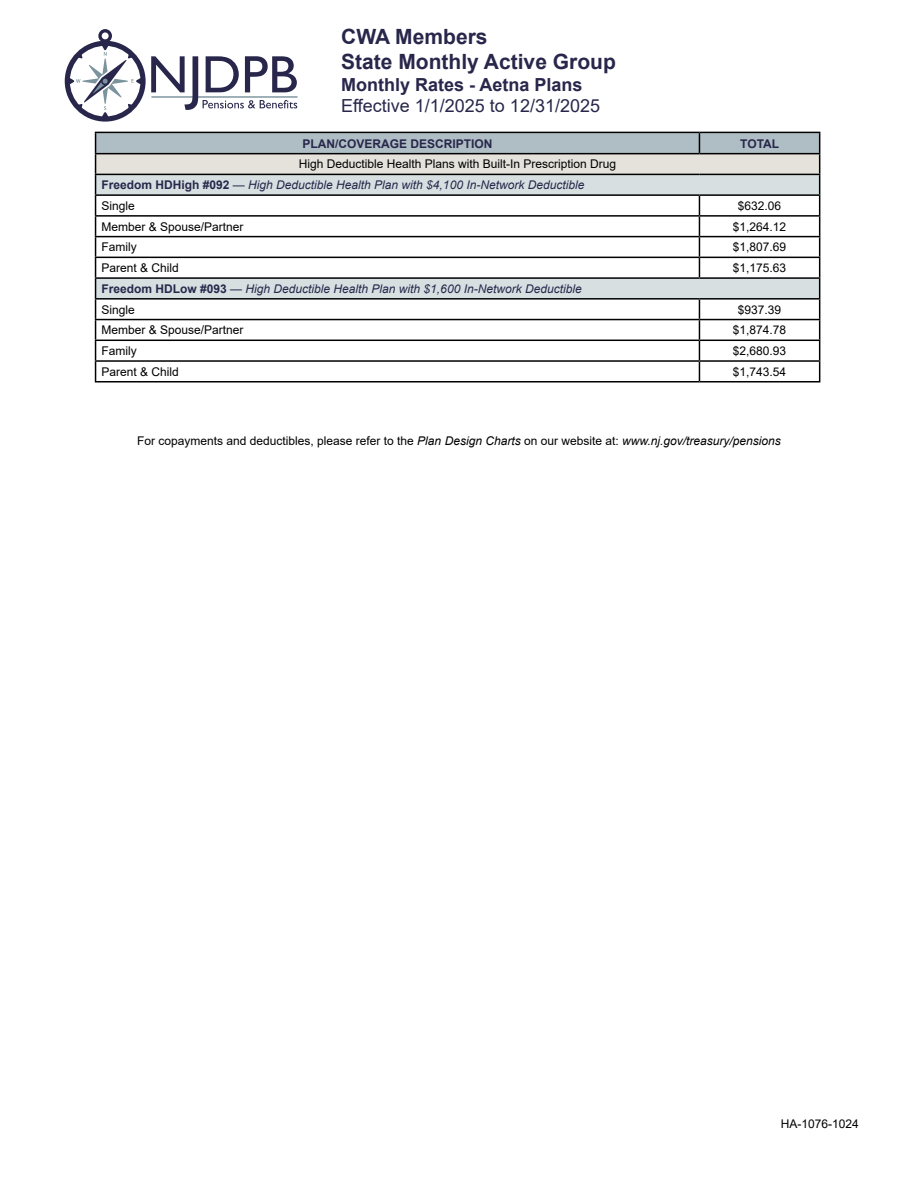
<style>
.page{position:relative;width:918px;height:1188px;background:#fff}
.page>*{position:absolute;margin:0;border:0;box-sizing:border-box;transform-origin:0 0}
.t1{font:700 21px/25.2px "Arial";color:#28274b}
.t2{font:18px "Arial";color:#28274b}
.t3{font:700 18px "Arial";color:#28274b}
.t4{font:12px/20.7px "Arial";color:#000}
.t5{font:italic 12px/20.7px "Arial";color:#28274b}
.t6{font:700 12px "Arial";color:#28274b}
.s1{font-weight:700;color:#28274b}
.s2{font-style:italic;color:#28274b}
.s3{font-weight:700;font-style:normal}
.s4{font-style:normal;color:#000}
.s5{font-style:italic}
</style>
<div class="page">
<svg style="left:65px;top:29px;width:233px;height:93px"></svg>
<hr style="left:95px;top:381px;width:604px;height:2px;background:#000">
<svg style="left:95px;top:132px;width:725px;height:249px"></svg>
<hr style="left:699px;top:381px;width:121px;height:2px;background:#000">
<h1 class="t1" style="left:341px;top:24px;width:276px">CWA Members<br>State Monthly Active Group</h1>
<h2 class="t3" style="left:341px;top:72px;width:243px">Monthly Rates - Aetna Plans</h2>
<h2 class="t2" style="left:341px;top:93px;width:260px">Effective 1/1/2025 to 12/31/2025</h2>
<p class="t6" style="left:302px;top:135px;width:192px">PLAN/COVERAGE DESCRIPTION</p>
<p class="t6" style="left:740px;top:135px;width:40px">TOTAL</p>
<p class="t4" style="left:102px;top:154px;width:516px;text-indent:197px">High Deductible Health Plans with Built-In Prescription Drug<br><span class="s1">Freedom HDHigh #092</span> <span class="s2">— High Deductible Health Plan with $4,100 In-Network Deductible<br></span>Single</p>
<p class="t4" style="left:738px;top:195px;width:45px">$632.06</p>
<p class="t4" style="left:102px;top:216px;width:144px">Member &amp; Spouse/Partner</p>
<p class="t4" style="left:733px;top:216px;width:55px">$1,264.12</p>
<p class="t4" style="left:102px;top:237px;width:37px">Family</p>
<p class="t4" style="left:733px;top:237px;width:55px">$1,807.69</p>
<p class="t4" style="left:102px;top:257px;width:79px">Parent &amp; Child</p>
<p class="t4" style="left:733px;top:257px;width:55px">$1,175.63</p>
<p class="t5" style="left:102px;top:278px;width:482px"><span class="s3">Freedom HDLow #093</span> — High Deductible Health Plan with $1,600 In-Network Deductible<br><span class="s4">Single</span></p>
<p class="t4" style="left:738px;top:299px;width:45px">$937.39</p>
<p class="t4" style="left:102px;top:320px;width:144px">Member &amp; Spouse/Partner</p>
<p class="t4" style="left:733px;top:320px;width:55px">$1,874.78</p>
<p class="t4" style="left:102px;top:340px;width:37px">Family</p>
<p class="t4" style="left:733px;top:340px;width:55px">$2,680.93</p>
<p class="t4" style="left:102px;top:361px;width:79px">Parent &amp; Child</p>
<p class="t4" style="left:733px;top:361px;width:55px">$1,743.54</p>
<p class="t4" style="left:137px;top:430px;width:645px">For copayments and deductibles, please refer to the <span class="s5">Plan Design Charts</span> on our website at: <span class="s5">www.nj.gov/treasury/pensions</span></p>
<p class="t4" style="left:781px;top:1113px;width:80px">HA-1076-1024</p>
</div>
